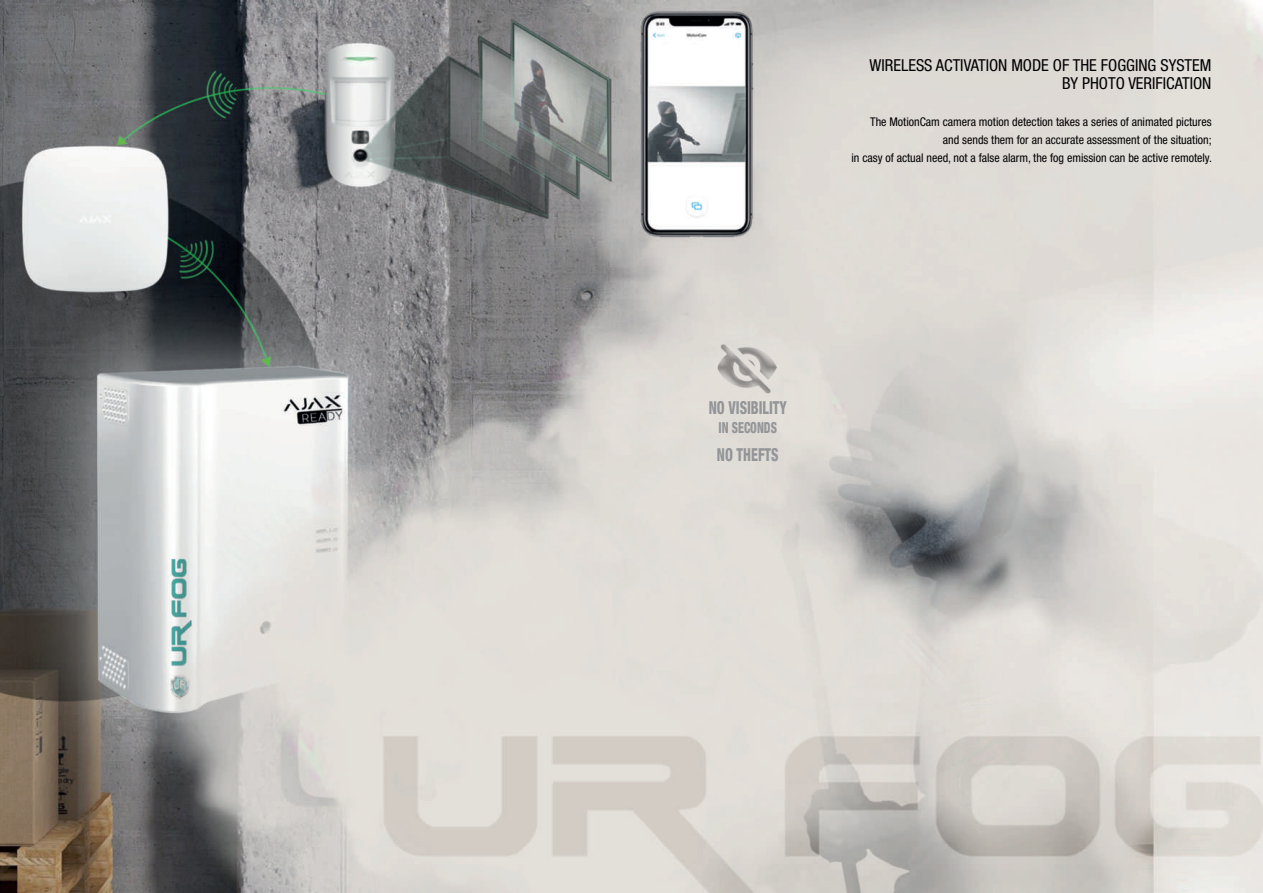
<style>
.page{position:relative;width:1263px;height:893px;background:#fff}
.page>*{position:absolute;margin:0;border:0;box-sizing:border-box;transform-origin:0 0}
.t1{font:800 condensed 17.85px "Helvetica Neue";color:#939598;scale:.77 1}
.t2{font:condensed 16.5px/18px "Helvetica Neue";color:#000001;text-align:right}
.t3{font:800 condensed 15.15px "Helvetica Neue";color:#939598;scale:.77 1}
.t4{font:condensed 12px/18px "Helvetica Neue";color:#000001;text-align:right}
</style>
<div class="page">
<img style="left:0;top:0;width:1263px;height:893px">
<img style="left:714px;top:340px;width:68px;height:58px">
<h2 class="t2" style="left:869px;top:56px;width:343px">WIRELESS ACTIVATION MODE OF THE FOGGING SYSTEM<br>BY PHOTO VERIFICATION</h2>
<p class="t4" style="left:851px;top:113px;width:362px">The MotionCam camera motion detection takes a series of animated pictures and sends them for an accurate assessment of the situation;<br>in casy of actual need, not a false alarm, the fog emission can be active remotely.</p>
<h1 class="t1" style="left:709px;top:397px;width:103px">NO VISIBILITY</h1>
<p class="t3" style="left:719px;top:419px;width:77px">IN SECONDS</p>
<h1 class="t1" style="left:717px;top:444px;width:82px">NO THEFTS</h1>
</div>
